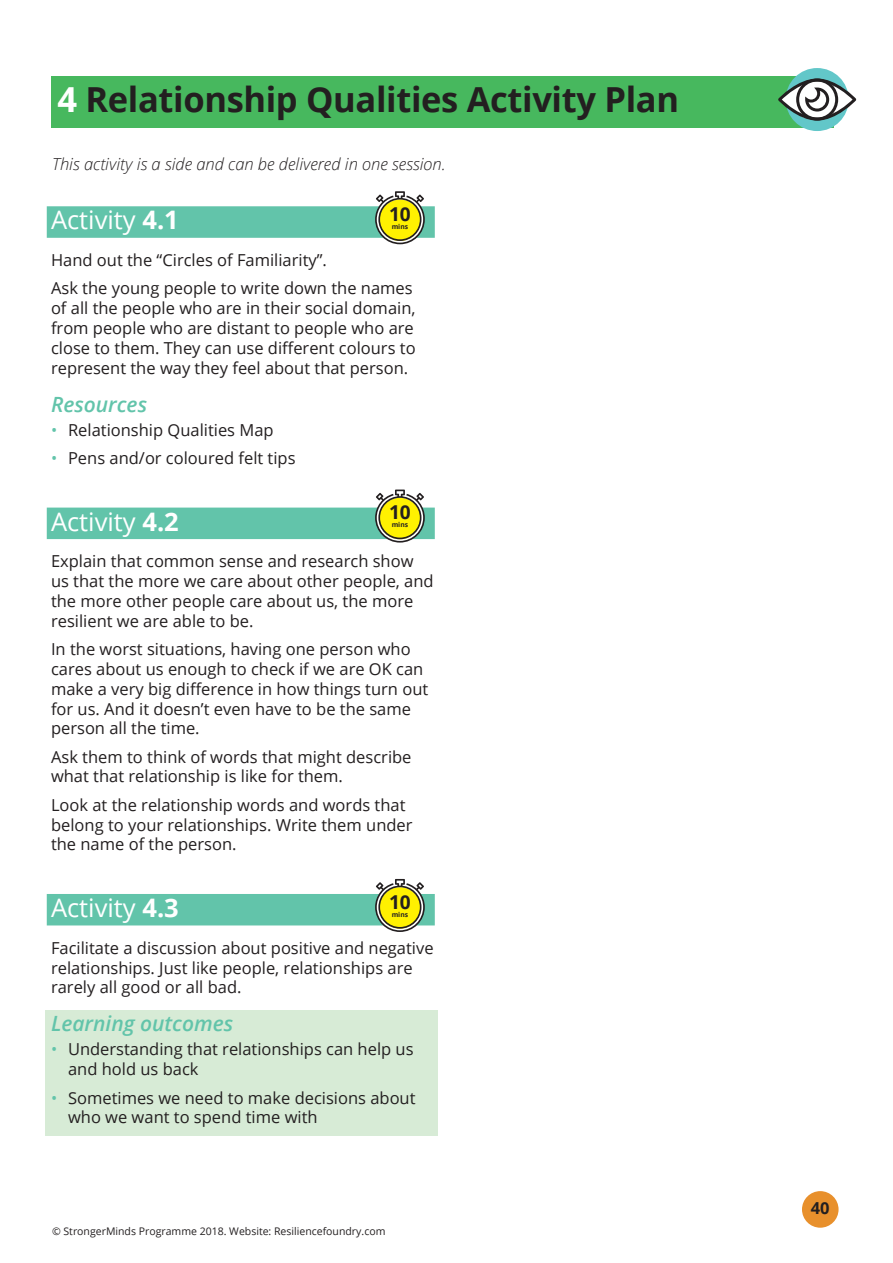
<style>
.page{position:relative;width:893px;height:1263px;background:#fff}
.page>*{position:absolute;margin:0;border:0;box-sizing:border-box;transform-origin:0 0}
.t1{font:700 34.5px "Open Sans";letter-spacing:-.01em;color:#231f20}
.t2{font:25.5px "Open Sans";color:#fff}
.t3{font:italic 600 21px "Open Sans";color:#62c4aa}
.t4{font:700 19.2px "Open Sans";color:#231f20}
.t5{font:16.5px/19.8px "Open Sans";color:#231f20}
.t6{font:italic 300 16.5px "Open Sans";color:#231f20}
.t7{font:700 16.5px "Open Sans";color:#231f20}
.t8{font:10.5px "Open Sans";color:#231f20}
.t9{font:700 6.75px "Open Sans";color:#231f20}
.s1{color:#fff}
.s2{font-weight:700}
.s3{color:#62c4aa}
</style>
<div class="page">
<div style="left:51px;top:76px;width:782px;height:51px;background:#47b85e"></div>
<div style="left:802px;top:1191px;width:36px;height:37px;background:#e8902c;border-radius:50%"></div>
<div style="left:45px;top:1010px;width:393px;height:126px;background:#d7ebd6"></div>
<div style="left:47px;top:206px;width:388px;height:32px;background:#62c4aa"></div>
<div style="left:47px;top:508px;width:388px;height:31px;background:#62c4aa"></div>
<div style="left:47px;top:894px;width:388px;height:31px;background:#62c4aa"></div>
<svg style="left:375px;top:191px;width:50px;height:53px"></svg>
<svg style="left:375px;top:489px;width:50px;height:54px"></svg>
<svg style="left:375px;top:878px;width:50px;height:54px"></svg>
<div style="left:786px;top:68px;width:63px;height:63px;background:#62c7c9;border-radius:50%"></div>
<svg style="left:778px;top:79px;width:78px;height:42px"></svg>
<h1 class="t1" style="left:57px;top:75px;width:623px"><span class="s1">4</span> Relationship Qualities Activity Plan</h1>
<p class="t6" style="left:52px;top:152px;width:395px">This activity is a side and can be delivered in one session.</p>
<h2 class="t2" style="left:51px;top:203px;width:129px">Activity <span class="s2">4.1</span></h2>
<p class="t4" style="left:389px;top:200px;width:23px">10</p>
<p class="t9" style="left:392px;top:222px;width:18px">mins</p>
<p class="t5" style="left:51px;top:245px;width:363px;line-height:28.3px">Hand out the “Circles of Familiarity”.<br>Ask the young people to write down the names</p>
<p class="t5" style="left:51px;top:298px;width:366px;text-align:justify">of all the people who are in their social domain, from people who are distant to people who are close to them. They can use different colours to represent the way they feel about that person.</p>
<p class="t3" style="left:51px;top:390px;width:98px">Resources</p>
<p class="t5" style="left:51px;top:419px;width:224px"><span class="s3">•</span> Relationship Qualities Map</p>
<p class="t5" style="left:51px;top:448px;width:246px"><span class="s3">•</span> Pens and/or coloured felt tips</p>
<h2 class="t2" style="left:51px;top:504px;width:129px">Activity <span class="s2">4.2</span></h2>
<p class="t4" style="left:389px;top:499px;width:23px">10</p>
<p class="t9" style="left:392px;top:520px;width:18px">mins</p>
<p class="t5" style="left:51px;top:551px;width:384px">Explain that common sense and research show us that the more we care about other people, and the more other people care about us, the more resilient we are able to be.</p>
<p class="t5" style="left:51px;top:639px;width:379px">In the worst situations, having one person who cares about us enough to check if we are OK can make a very big difference in how things turn out for us. And it doesn’t even have to be the same person all the time.</p>
<p class="t5" style="left:51px;top:746px;width:362px">Ask them to think of words that might describe what that relationship is like for them.</p>
<p class="t5" style="left:51px;top:794px;width:363px">Look at the relationship words and words that belong to your relationships. Write them under the name of the person.</p>
<h2 class="t2" style="left:51px;top:890px;width:129px">Activity <span class="s2">4.3</span></h2>
<p class="t4" style="left:389px;top:888px;width:23px">10</p>
<p class="t9" style="left:392px;top:909px;width:18px">mins</p>
<p class="t5" style="left:51px;top:937px;width:384px">Facilitate a discussion about positive and negative relationships. Just like people, relationships are rarely all good or all bad.</p>
<p class="t3" style="left:51px;top:1009px;width:184px">Learning outcomes</p>
<p class="t5" style="left:68px;top:1039px;width:347px;text-indent:-17px"><span class="s3">•</span> Understanding that relationships can help us and hold us back</p>
<p class="t5" style="left:68px;top:1087px;width:349px;text-indent:-17px"><span class="s3">•</span> Sometimes we need to make decisions about who we want to spend time with</p>
<p class="t8" style="left:52px;top:1224px;width:335px">© StrongerMinds Programme 2018. Website: Resiliencefoundry.com</p>
<p class="t7" style="left:811px;top:1197px;width:20px">40</p>
</div>
